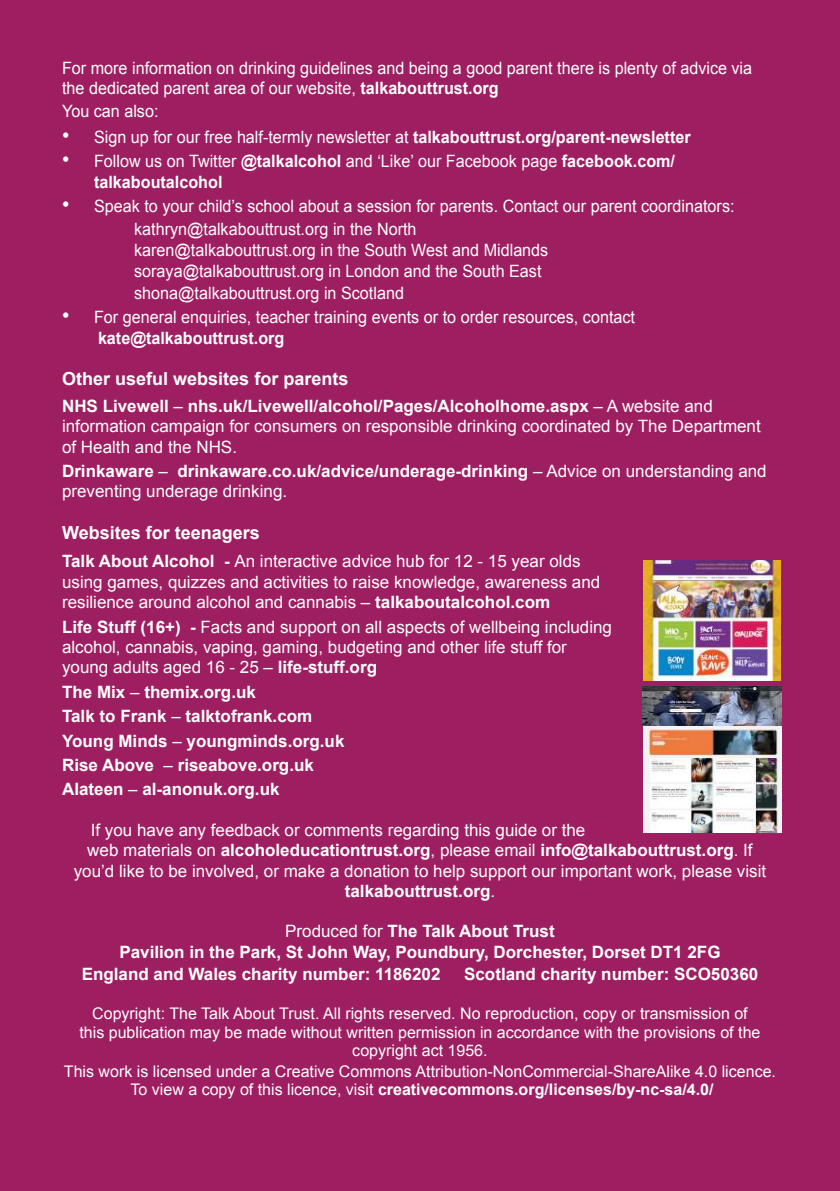
<style>
.page{position:relative;width:840px;height:1191px;background:#fff}
.page>*{position:absolute;margin:0;border:0;box-sizing:border-box;transform-origin:0 0}
.t1{font:700 18px "Arial";color:#fff}
.t2{font:17px/20.4px "Arial";color:#fff}
.t3{font:17px/21.6px "Arial";color:#fff;scale:.95 1}
.t4{font:700 17px/24.4px "Arial";color:#fff}
.t5{font:16px/18.6px "Arial";color:#fff;text-align:center}
.s1{font-weight:700}
.s2{font-size:22px}
.s3{font-weight:400}
</style>
<div class="page">
<div style="left:0;top:0;width:839px;height:1191px;background:#9e1e62"></div>
<img style="left:642px;top:725px;width:139px;height:107px">
<img style="left:642px;top:686px;width:139px;height:39px">
<img style="left:643px;top:560px;width:137px;height:121px">
<p class="t3" style="left:62px;top:59px;width:727px;line-height:20.4px">For more information on drinking guidelines and being a good parent there is plenty of advice via the dedicated parent area of our website, <span class="s1">talkabouttrust.org</span></p>
<p class="t3" style="left:62px;top:101px;width:103px">You can also:</p>
<p class="t3" style="left:62px;top:128px;width:662px"><span class="s2">•</span> Sign up for our free half-termly newsletter at <span class="s1">talkabouttrust.org/parent-newsletter</span></p>
<p class="t3" style="left:94px;top:153px;width:612px;line-height:20.4px;text-indent:-32px"><span class="s2">•</span> Follow us on Twitter <span class="s1">@talkalcohol</span> and ‘Like’ our Facebook page <span class="s1">facebook.com/ talkaboutalcohol</span></p>
<p class="t3" style="left:134px;top:196px;width:633px;text-indent:-72px"><span class="s2">•</span> Speak to your child’s school about a session for parents. Contact our parent coordinators: kathryn@talkabouttrust.org in the North<br>karen@talkabouttrust.org in the South West and Midlands soraya@talkabouttrust.org in London and the South East<br>shona@talkabouttrust.org in Scotland</p>
<p class="t3" style="left:98px;top:309px;width:566px;line-height:20.4px;text-indent:-36px"><span class="s2">•</span> For general enquiries, teacher training events or to order resources, contact <span class="s1">kate@talkabouttrust.org</span></p>
<p class="t1" style="left:62px;top:372px;width:288px">Other useful websites for parents</p>
<p class="t2" style="left:62px;top:397px;width:699px"><span class="s1">NHS Livewell</span> – <span class="s1">nhs.uk/Livewell/alcohol/Pages/Alcoholhome.aspx</span> – A website and information campaign for consumers on responsible drinking coordinated by The Department of Health and the NHS.</p>
<p class="t2" style="left:62px;top:462px;width:705px"><span class="s1">Drinkaware</span> – <span class="s1">drinkaware.co.uk/advice/underage-drinking</span> – Advice on understanding and preventing underage drinking.</p>
<p class="t1" style="left:62px;top:526px;width:199px">Websites for teenagers</p>
<p class="t2" style="left:62px;top:553px;width:539px"><span class="s1">Talk About Alcohol -</span> An interactive advice hub for 12 - 15 year olds using games, quizzes and activities to raise knowledge, awareness and resilience around alcohol and cannabis – <span class="s1">talkaboutalcohol.com</span></p>
<p class="t2" style="left:62px;top:618px;width:551px"><span class="s1">Life Stuff (16+) -</span> Facts and support on all aspects of wellbeing including alcohol, cannabis, vaping, gaming, budgeting and other life stuff for young adults aged 16 - 25 – <span class="s1">life-stuff.org</span></p>
<p class="t4" style="left:62px;top:681px;width:284px">The Mix <span class="s3">–</span> themix.org.uk<br>Talk to Frank <span class="s3">–</span> talktofrank.com<br>Young Minds <span class="s3">–</span> youngminds.org.uk<br>Rise Above <span class="s3">–</span> riseabove.org.uk<br>Alateen <span class="s3">–</span> al-anonuk.org.uk</p>
<p class="t2" style="left:91px;top:821px;width:496px">If you have any feedback or comments regarding this guide or the</p>
<p class="t4" style="left:87px;top:839px;width:666px"><span class="s3">web materials on</span> alcoholeducationtrust.org<span class="s3">, please email</span> info@talkabouttrust.org<span class="s3">. If</span></p>
<p class="t2" style="left:74px;top:860px;width:693px">you’d like to be involved, or make a donation to help support our important work, please visit</p>
<p class="t4" style="left:344px;top:880px;width:152px">talkabouttrust.org<span class="s3">.</span></p>
<p class="t4" style="left:119px;top:923px;width:602px;line-height:20.4px;text-align:center"><span class="s3">Produced for</span> The Talk About Trust<br>Pavilion in the Park, St John Way, Poundbury, Dorchester, Dorset DT1 2FG</p>
<p class="t4" style="left:82px;top:963px;width:360px">England and Wales charity number: 1186202</p>
<p class="t4" style="left:464px;top:963px;width:295px">Scotland charity number: SCO50360</p>
<p class="t5" style="left:79px;top:1005px;width:682px">Copyright: The Talk About Trust. All rights reserved. No reproduction, copy or transmission of this publication may be made without written permission in accordance with the provisions of the copyright act 1956.</p>
<p class="t5" style="left:64px;top:1063px;width:713px">This work is licensed under a Creative Commons Attribution-NonCommercial-ShareAlike 4.0 licence.<br>To view a copy of this licence, visit <span class="s1">creativecommons.org/licenses/by-nc-sa/4.0/</span></p>
</div>
